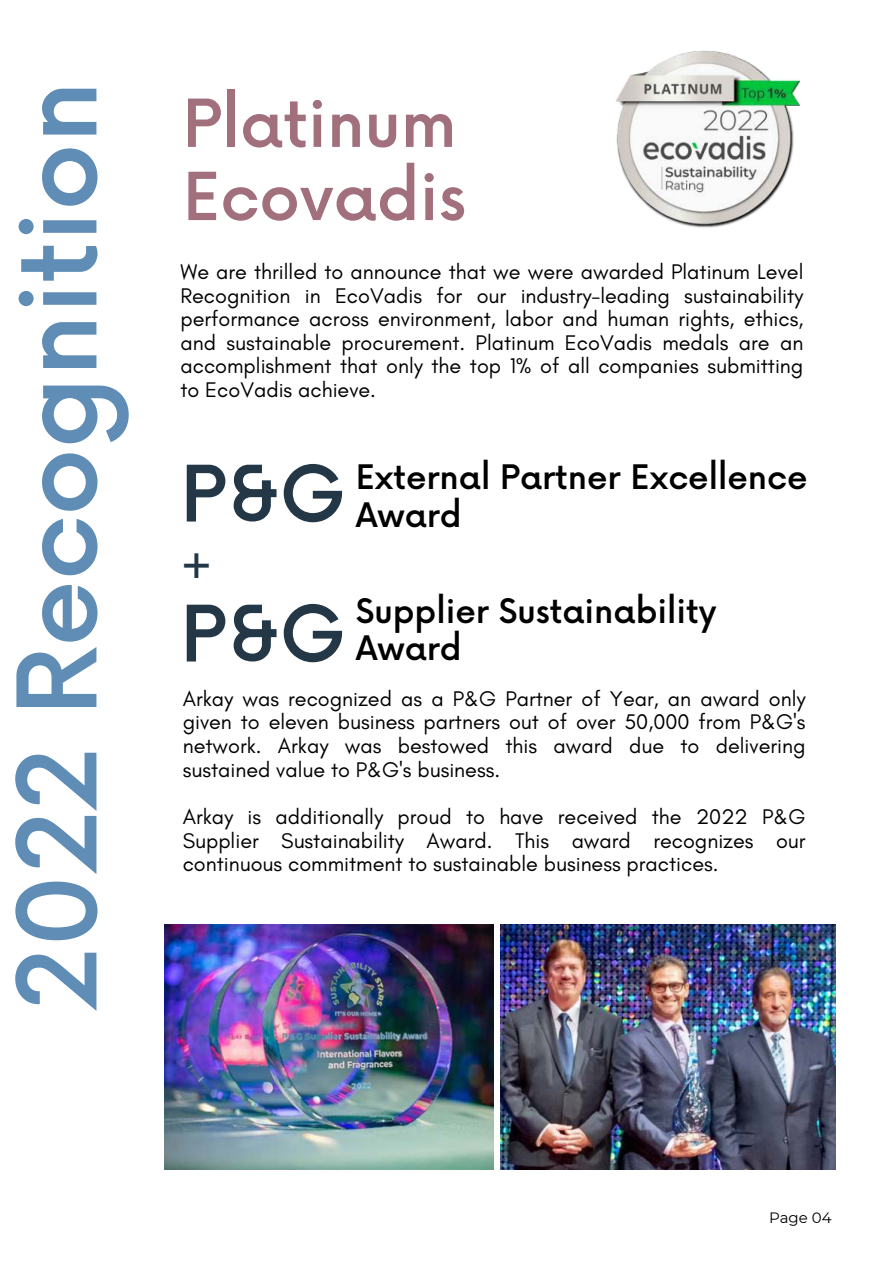
<style>
.page{position:relative;width:893px;height:1264px;background:#fff}
.page>*{position:absolute;margin:0;border:0;box-sizing:border-box;transform-origin:0 0}
.t1{font:500 106.65px "Now";color:#5f8db5}
.t2{font:500 75.75px "Now";color:#233746}
.t3{font:500 64.5px/73.2px "Now";color:#a2707d}
.t4{font:500 39.75px "Now";color:#233746}
.t5{font:500 32.85px/37px "Now";color:#000}
.t6{font:21.6px/23.5px "Glacial Indifference";color:#000;text-align:justify}
.t7{font:15px "Montserrat";color:#000}
</style>
<div class="page">
<img style="left:615px;top:50px;width:184px;height:178px">
<img style="left:164px;top:924px;width:330px;height:245px">
<img style="left:500px;top:924px;width:335px;height:245px">
<h1 class="t1" style="left:-25px;top:1010px;width:931px;rotate:-90deg">2022 Recognition</h1>
<h3 class="t3" style="left:183px;top:83px;width:285px">Platinum<br>Ecovadis</h3>
<p class="t6" style="left:180px;top:260px;width:624px">We are thrilled to announce that we were awarded Platinum Level Recognition in EcoVadis for our industry-leading sustainability performance across environment, labor and human rights, ethics, and sustainable procurement. Platinum EcoVadis medals are an accomplishment that only the top 1% of all companies submitting to EcoVadis achieve.</p>
<h2 class="t2" style="left:180px;top:435px;width:167px">P&amp;G</h2>
<h3 class="t5" style="left:355px;top:457px;width:453px">External Partner Excellence<br>Award</h3>
<h3 class="t4" style="left:180px;top:532px;width:34px">+</h3>
<h2 class="t2" style="left:180px;top:575px;width:167px">P&amp;G</h2>
<h3 class="t5" style="left:355px;top:591px;width:362px">Supplier Sustainability<br>Award</h3>
<p class="t6" style="left:183px;top:687px;width:624px">Arkay was recognized as a P&amp;G Partner of Year, an award only given to eleven business partners out of over 50,000 from P&amp;G's network. Arkay was bestowed this award due to delivering sustained value to P&amp;G's business.</p>
<p class="t6" style="left:183px;top:805px;width:624px">Arkay is additionally proud to have received the 2022 P&amp;G Supplier Sustainability Award. This award recognizes our continuous commitment to sustainable business practices.</p>
<p class="t7" style="left:769px;top:1207px;width:64px">Page 04</p>
</div>
